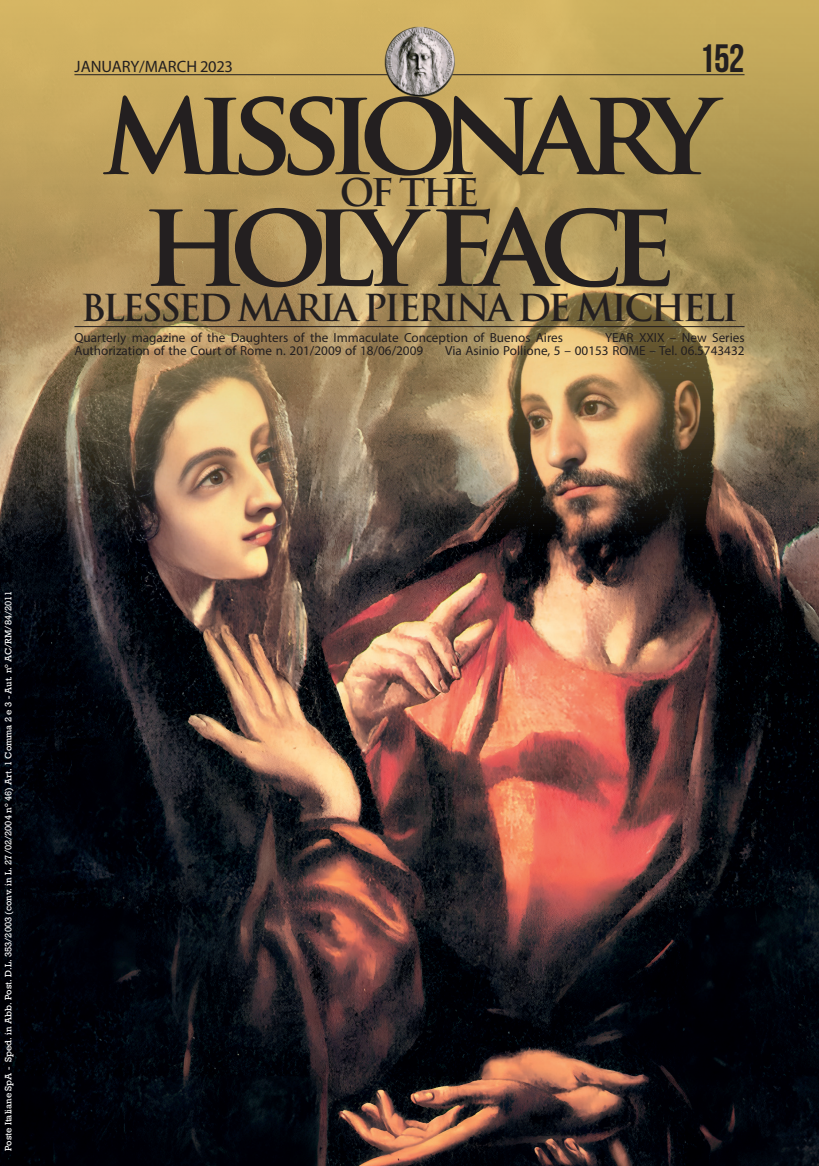
<style>
.page{position:relative;width:819px;height:1166px;background:#fff}
.page>*{position:absolute;margin:0;border:0;box-sizing:border-box;transform-origin:0 0}
.t1{font:700 119.17px "Trajan Pro";letter-spacing:-.13em;color:#231f20}
.t2{font:39.55px "Bebas Neue";color:#231f20}
.t3{font:700 37.1px "Trajan Pro";color:#231f20}
.t4{font:700 36.23px "Trajan Pro";letter-spacing:-.08em;color:#231f20}
.t5{font:16.45px "Myriad Pro";color:#231f20}
.t6{font:13.12px "Myriad Pro";color:#231f20}
.t7{font:8.75px "Rockwell";color:#fff}
</style>
<div class="page">
<img style="left:0;top:536px;width:819px;height:630px">
<img style="left:0;top:0;width:819px;height:536px">
<hr style="left:74px;top:74px;width:670px;height:1px;background:#231f20">
<img style="left:384px;top:26px;width:71px;height:71px;border-radius:35px">
<hr style="left:74px;top:326px;width:670px;height:1px;background:#231f20">
<p class="t5" style="left:75px;top:57px;width:160px">JANUARY/MARCH 2023</p>
<h2 class="t2" style="left:699px;top:37px;width:47px">152</h2>
<h1 class="t1" style="left:101px;top:57px;width:617px">missionary</h1>
<h3 class="t3" style="left:340px;top:169px;width:141px">OF THE</h3>
<h1 class="t1" style="left:142px;top:168px;width:535px">HOLYFACE</h1>
<h3 class="t4" style="left:81px;top:285px;width:659px">BLESSED MARIA PIERINA DE MICHELI</h3>
<p class="t6" style="left:74px;top:329px;width:490px">Quarterly magazine of the Daughters of the Immaculate Conception of Buenos Aires</p>
<p class="t6" style="left:605px;top:329px;width:141px">YEAR XXIX – New Series</p>
<p class="t6" style="left:74px;top:343px;width:350px">Authorization of the Court of Rome n. 201/2009 of 18/06/2009</p>
<p class="t6" style="left:445px;top:343px;width:301px">Via Asinio Pollione, 5 – 00153 ROME – Tel. 06.5743432</p>
<p class="t7" style="left:3px;top:1151px;width:562px;rotate:-90deg">Poste Italiane SpA - Sped. in Abb. Post. D.L. 353/2003 (conv. in L. 27/02/2004 n° 46) Art. 1 Comma 2 e 3 - Aut. n° AC/RM/84/2011</p>
</div>
